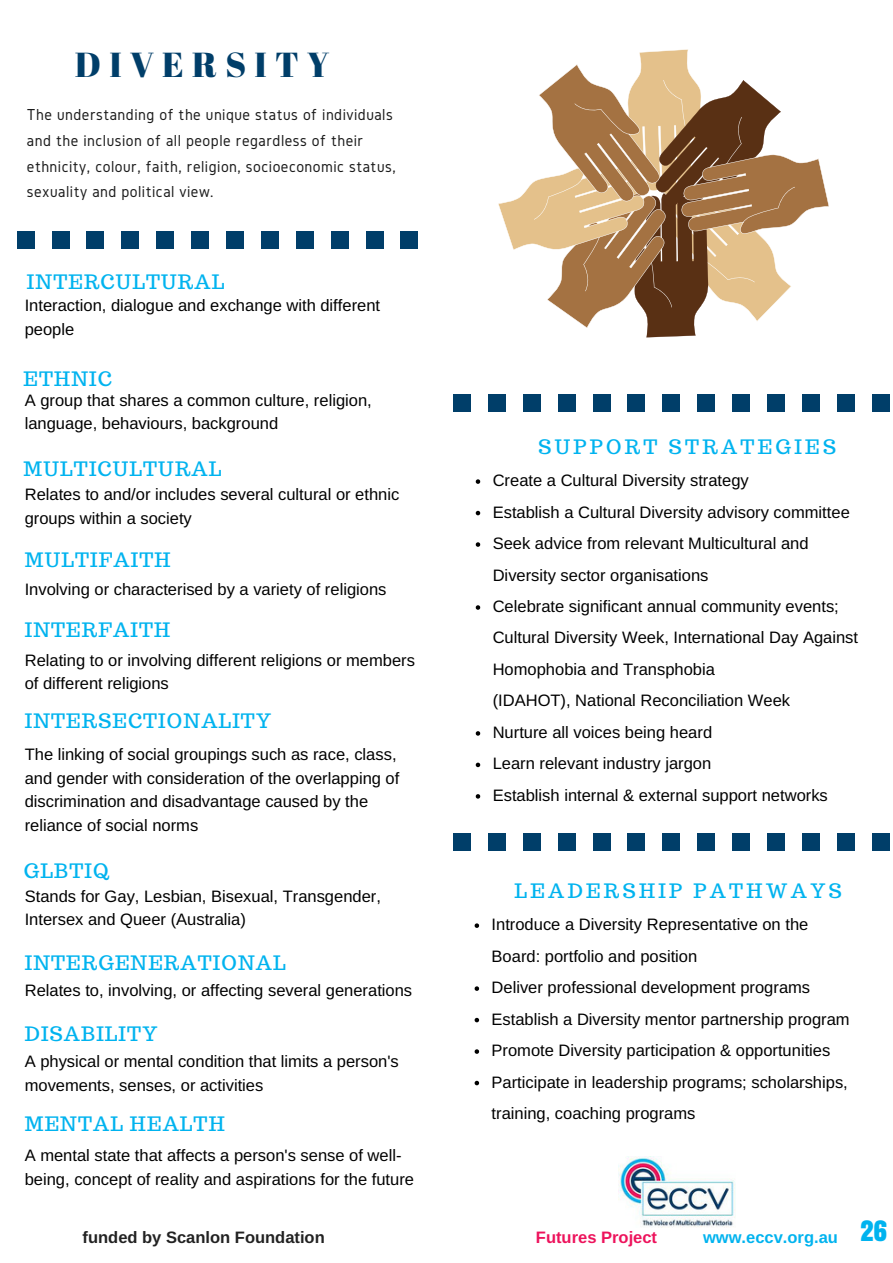
<style>
.page{position:relative;width:893px;height:1263px;background:#fff}
.page>*{position:absolute;margin:0;border:0;box-sizing:border-box;transform-origin:0 0}
.t1{font:34.65px "Abril Fatface";letter-spacing:.24em;color:#003e69}
.t2{font:19.8px "Trocchi";letter-spacing:.06em;color:#00b3ef}
.t3{font:19.8px "Trocchi";letter-spacing:.17em;color:#00b3ef}
.t4{font:16.5px/31.5px "Arimo";color:#000}
.t5{font:16.5px/25.8px "Gidole";letter-spacing:.03em;color:#1b1b1b}
.t6{font:700 16.5px "Arimo";color:#222}
.t7{font:700 16.5px "Arimo";color:#00b3ef}
.t8{font:700 16.5px "Arimo";color:#ed135c}
.s1{font-family:"Anton";font-weight:400;font-size:26.4px}
</style>
<div class="page">
<svg style="left:475px;top:479px;width:5px;height:5px"></svg>
<svg style="left:475px;top:511px;width:5px;height:4px"></svg>
<svg style="left:475px;top:542px;width:5px;height:5px"></svg>
<svg style="left:475px;top:605px;width:5px;height:5px"></svg>
<svg style="left:475px;top:731px;width:5px;height:5px"></svg>
<svg style="left:475px;top:763px;width:5px;height:4px"></svg>
<svg style="left:475px;top:794px;width:5px;height:5px"></svg>
<div style="left:523px;top:394px;width:17px;height:17px;background:#003e69"></div>
<div style="left:558px;top:394px;width:17px;height:17px;background:#003e69"></div>
<div style="left:592px;top:394px;width:18px;height:17px;background:#003e69"></div>
<div style="left:488px;top:394px;width:17px;height:17px;background:#003e69"></div>
<div style="left:453px;top:394px;width:17px;height:17px;background:#003e69"></div>
<div style="left:662px;top:394px;width:18px;height:17px;background:#003e69"></div>
<div style="left:767px;top:394px;width:17px;height:17px;background:#003e69"></div>
<div style="left:802px;top:394px;width:17px;height:17px;background:#003e69"></div>
<div style="left:837px;top:394px;width:17px;height:17px;background:#003e69"></div>
<div style="left:697px;top:394px;width:18px;height:17px;background:#003e69"></div>
<div style="left:871px;top:394px;width:18px;height:17px;background:#003e69"></div>
<div style="left:732px;top:394px;width:17px;height:17px;background:#003e69"></div>
<div style="left:627px;top:394px;width:18px;height:17px;background:#003e69"></div>
<svg style="left:474px;top:923px;width:5px;height:5px"></svg>
<svg style="left:474px;top:986px;width:5px;height:5px"></svg>
<svg style="left:474px;top:1018px;width:5px;height:4px"></svg>
<svg style="left:474px;top:1049px;width:5px;height:5px"></svg>
<svg style="left:474px;top:1081px;width:5px;height:4px"></svg>
<div style="left:523px;top:834px;width:17px;height:17px;background:#003e69"></div>
<div style="left:558px;top:834px;width:17px;height:17px;background:#003e69"></div>
<div style="left:592px;top:834px;width:18px;height:17px;background:#003e69"></div>
<div style="left:488px;top:834px;width:17px;height:17px;background:#003e69"></div>
<div style="left:453px;top:834px;width:17px;height:17px;background:#003e69"></div>
<div style="left:662px;top:834px;width:18px;height:17px;background:#003e69"></div>
<div style="left:767px;top:834px;width:17px;height:17px;background:#003e69"></div>
<div style="left:802px;top:834px;width:17px;height:17px;background:#003e69"></div>
<div style="left:837px;top:834px;width:17px;height:17px;background:#003e69"></div>
<div style="left:697px;top:834px;width:18px;height:17px;background:#003e69"></div>
<div style="left:871px;top:834px;width:18px;height:17px;background:#003e69"></div>
<div style="left:732px;top:834px;width:17px;height:17px;background:#003e69"></div>
<div style="left:627px;top:834px;width:18px;height:17px;background:#003e69"></div>
<div style="left:52px;top:231px;width:17px;height:17px;background:#003e69"></div>
<div style="left:87px;top:231px;width:17px;height:17px;background:#003e69"></div>
<div style="left:122px;top:231px;width:17px;height:17px;background:#003e69"></div>
<div style="left:17px;top:231px;width:17px;height:17px;background:#003e69"></div>
<div style="left:191px;top:231px;width:18px;height:17px;background:#003e69"></div>
<div style="left:296px;top:231px;width:17px;height:17px;background:#003e69"></div>
<div style="left:331px;top:231px;width:17px;height:17px;background:#003e69"></div>
<div style="left:366px;top:231px;width:17px;height:17px;background:#003e69"></div>
<div style="left:226px;top:231px;width:18px;height:17px;background:#003e69"></div>
<div style="left:401px;top:231px;width:17px;height:17px;background:#003e69"></div>
<div style="left:261px;top:231px;width:17px;height:17px;background:#003e69"></div>
<div style="left:156px;top:231px;width:18px;height:17px;background:#003e69"></div>
<img style="left:618px;top:1157px;width:117px;height:70px">
<svg style="left:498px;top:49px;width:331px;height:289px"></svg>
<h1 class="t1" style="left:75px;top:41px;width:256px">DIVERSITY</h1>
<p class="t5" style="left:27px;top:101px;width:370px">The understanding of the unique status of individuals and the inclusion of all people regardless of their ethnicity, colour, faith, religion, socioeconomic status, sexuality and political view.</p>
<p class="t2" style="left:27px;top:269px;width:199px">INTERCULTURAL</p>
<p class="t4" style="left:25px;top:294px;width:357px;line-height:23.5px">Interaction, dialogue and exchange with different people</p>
<p class="t2" style="left:24px;top:365px;width:90px">ETHNIC</p>
<p class="t4" style="left:25px;top:388px;width:348px;line-height:23.5px">A group that shares a common culture, religion, language, behaviours, background</p>
<p class="t2" style="left:24px;top:455px;width:199px">MULTICULTURAL</p>
<p class="t4" style="left:25px;top:483px;width:376px;line-height:23.5px">Relates to and/or includes several cultural or ethnic groups within a society</p>
<p class="t2" style="left:25px;top:546px;width:147px">MULTIFAITH</p>
<p class="t4" style="left:25px;top:573px;width:363px">Involving or characterised by a variety of religions</p>
<p class="t2" style="left:25px;top:617px;width:147px">INTERFAITH</p>
<p class="t4" style="left:25px;top:648px;width:392px;line-height:23.5px">Relating to or involving different religions or members of different religions</p>
<p class="t2" style="left:25px;top:708px;width:248px">INTERSECTIONALITY</p>
<p class="t4" style="left:25px;top:742px;width:376px;line-height:23.5px">The linking of social groupings such as race, class, and gender with consideration of the overlapping of discrimination and disadvantage caused by the reliance of social norms</p>
<p class="t2" style="left:24px;top:858px;width:86px">GLBTIQ</p>
<p class="t4" style="left:25px;top:884px;width:358px;line-height:23.5px">Stands for Gay, Lesbian, Bisexual, Transgender,<br>Intersex and Queer (Australia)</p>
<p class="t2" style="left:25px;top:950px;width:262px">INTERGENERATIONAL</p>
<p class="t4" style="left:25px;top:974px;width:389px">Relates to, involving, or affecting several generations</p>
<p class="t2" style="left:25px;top:1021px;width:134px">DISABILITY</p>
<p class="t4" style="left:25px;top:1049px;width:375px;line-height:23.5px">A physical or mental condition that limits a person's movements, senses, or activities</p>
<p class="t2" style="left:25px;top:1111px;width:201px">MENTAL HEALTH</p>
<p class="t4" style="left:25px;top:1144px;width:391px;line-height:23.5px">A mental state that affects a person's sense of well&shy;being, concept of reality and aspirations for the future</p>
<p class="t3" style="left:538px;top:434px;width:299px">SUPPORT STRATEGIES</p>
<p class="t4" style="left:492px;top:465px;width:367px">Create a Cultural Diversity strategy<br>Establish a Cultural Diversity advisory committee Seek advice from relevant Multicultural and Diversity sector organisations<br>Celebrate significant annual community events; Cultural Diversity Week, International Day Against Homophobia and Transphobia<br>(IDAHOT), National Reconciliation Week<br>Nurture all voices being heard<br>Learn relevant industry jargon<br>Establish internal &amp; external support networks</p>
<p class="t3" style="left:514px;top:878px;width:328px">LEADERSHIP PATHWAYS</p>
<p class="t4" style="left:491px;top:909px;width:359px">Introduce a Diversity Representative on the Board: portfolio and position<br>Deliver professional development programs Establish a Diversity mentor partnership program Promote Diversity participation &amp; opportunities Participate in leadership programs; scholarships, training, coaching programs</p>
<p class="t6" style="left:83px;top:1228px;width:244px">funded by Scanlon Foundation</p>
<p class="t8" style="left:536px;top:1228px;width:123px">Futures Project</p>
<p class="t7" style="left:703px;top:1228px;width:186px">www.eccv.org.au <span class="s1">26</span></p>
</div>
